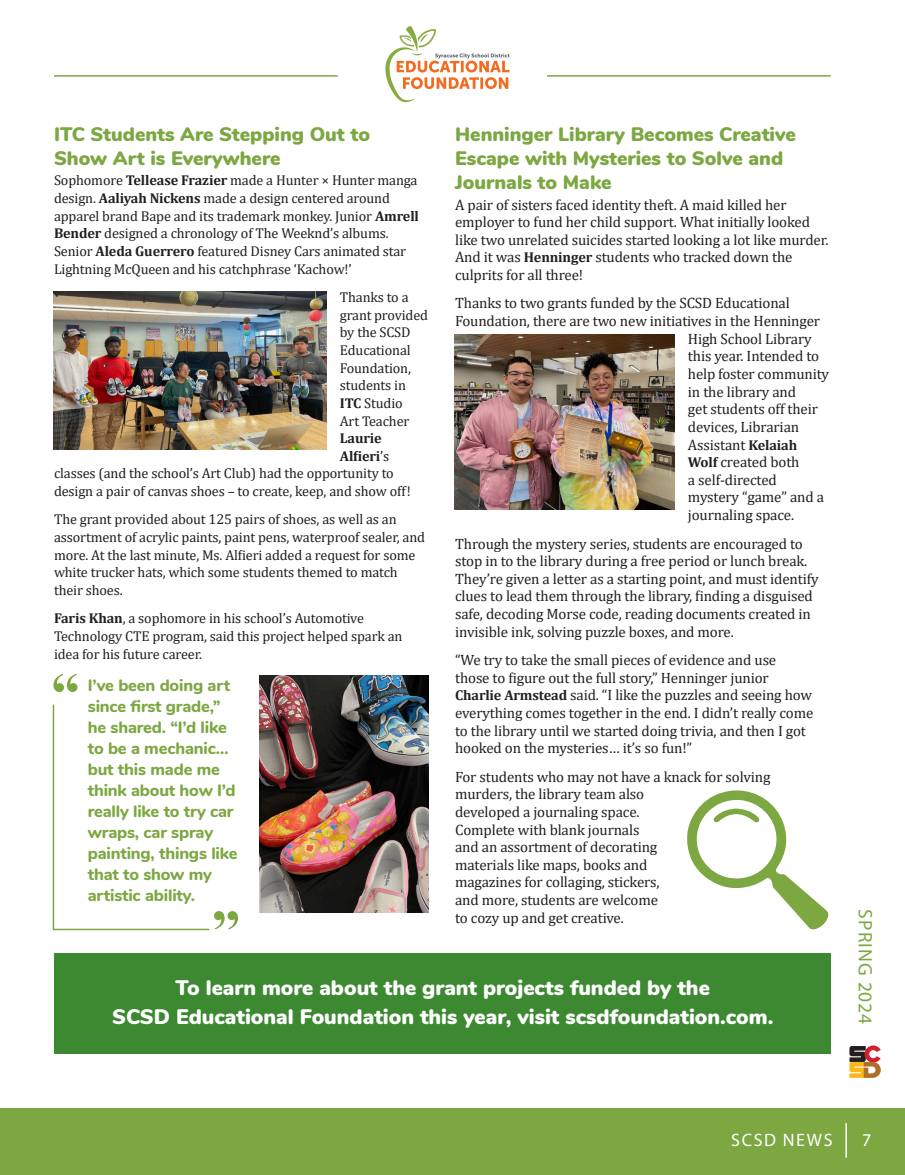
<style>
.page{position:relative;width:905px;height:1175px;background:#fff}
.page>*{position:absolute;margin:0;border:0;box-sizing:border-box;transform-origin:0 0}
.t1{font:900 21px/28.5px "Nunito";color:#fff;text-align:center}
.t2{font:900 19.5px/24px "Nunito";color:#7ca741}
.t3{font:19.5px "Myriad Pro";letter-spacing:.06em;color:#7ca741}
.t4{font:18px "Myriad Pro";letter-spacing:.09em;color:#fff}
.t5{font:800 16.5px/21px "Nunito";letter-spacing:-.01em;color:#7ca741}
.t6{font:15px/17.7px "Cambria";letter-spacing:-.01em;color:#231f20}
.t7{font:14.25px/17.7px "Cambria";letter-spacing:-.01em;color:#231f20}
.t8{font:700 14.25px "Cambria";letter-spacing:-.01em;color:#231f20}
.s1{font-weight:700}
.s2{font-weight:400}
.s3{font-weight:700;font-size:14.25px}
</style>
<div class="page">
<div style="left:0;top:1108px;width:904px;height:66px;background:#7ca741"></div>
<hr style="left:845px;top:1123px;width:1px;height:34px;background:#fff">
<svg style="left:849px;top:1045px;width:31px;height:32px"></svg>
<svg style="left:385px;top:26px;width:124px;height:76px"></svg>
<img style="left:454px;top:334px;width:220px;height:176px">
<img style="left:259px;top:675px;width:169px;height:237px">
<img style="left:53px;top:291px;width:273px;height:159px">
<div style="left:54px;top:953px;width:776px;height:100px;background:#3c8931"></div>
<hr style="left:54px;top:75px;width:284px;height:2px;background:#7ca741">
<hr style="left:547px;top:75px;width:283px;height:2px;background:#7ca741">
<svg style="left:53px;top:673px;width:24px;height:19px"></svg>
<svg style="left:52px;top:704px;width:186px;height:227px"></svg>
<svg style="left:687px;top:790px;width:142px;height:139px"></svg>
<h2 class="t2" style="left:54px;top:121px;width:317px">ITC Students Are Stepping Out to<br>Show Art is Everywhere</h2>
<p class="t7" style="left:54px;top:172px;width:366px">Sophomore <span class="s1">Tellease Frazier</span> made a Hunter × Hunter manga design. <span class="s1">Aaliyah Nickens</span> made a design centered around apparel brand Bape and its trademark monkey. Junior <span class="s1">Amrell Bender</span> designed a chronology of The Weeknd’s albums.<br>Senior <span class="s1">Aleda Guerrero</span> featured Disney Cars animated star Lightning McQueen and his catchphrase ‘Kachow!’</p>
<p class="t7" style="left:340px;top:288px;width:90px">Thanks to a grant provided by the SCSD<br>Educational<br>Foundation, students in<br><span class="s1">ITC</span> Studio<br>Art Teacher</p>
<p class="t8" style="left:340px;top:428px;width:43px">Laurie</p>
<p class="t8" style="left:340px;top:446px;width:51px">Alfieri<span class="s2">’s</span></p>
<p class="t7" style="left:54px;top:464px;width:341px">classes (and the school’s Art Club) had the opportunity to</p>
<p class="t7" style="left:54px;top:482px;width:358px">design a pair of canvas shoes – to create, keep, and show off!</p>
<p class="t7" style="left:54px;top:511px;width:372px">The grant provided about 125 pairs of shoes, as well as an assortment of acrylic paints, paint pens, waterproof sealer, and more. At the last minute, Ms. Alfieri added a request for some white trucker hats, which some students themed to match their shoes.</p>
<p class="t7" style="left:54px;top:609px;width:350px"><span class="s1">Faris Khan</span>, a sophomore in his school’s Automotive<br>Technology CTE program, said this project helped spark an idea for his future career.</p>
<p class="t5" style="left:88px;top:673px;width:151px">I’ve been doing art since first grade,” he shared. “I’d like to be a mechanic… but this made me think about how I’d really like to try car wraps, car spray painting, things like that to show my artistic ability.</p>
<h2 class="t2" style="left:455px;top:121px;width:342px">Henninger Library Becomes Creative<br>Escape with Mysteries to Solve and<br>Journals to Make</h2>
<p class="t6" style="left:455px;top:195px;width:375px">A pair of sisters faced identity theft. A maid killed her employer to fund her child support. What initially looked like two unrelated suicides started looking a lot like murder.<br>And it was <span class="s3">Henninger</span> students who tracked down the culprits for all three!</p>
<p class="t6" style="left:455px;top:294px;width:336px">Thanks to two grants funded by the SCSD Educational</p>
<p class="t6" style="left:455px;top:312px;width:366px">Foundation, there are two new initiatives in the Henninger</p>
<p class="t6" style="left:688px;top:330px;width:125px">High School Library</p>
<p class="t6" style="left:688px;top:347px;width:133px">this year. Intended to</p>
<p class="t6" style="left:688px;top:365px;width:143px">help foster community</p>
<p class="t6" style="left:688px;top:382px;width:110px">in the library and</p>
<p class="t6" style="left:688px;top:400px;width:131px">get students off their</p>
<p class="t6" style="left:688px;top:418px;width:113px">devices, Librarian</p>
<p class="t6" style="left:688px;top:435px;width:111px">Assistant <span class="s3">Kelaiah</span></p>
<p class="t6" style="left:688px;top:453px;width:113px"><span class="s3">Wolf</span> created both</p>
<p class="t6" style="left:688px;top:471px;width:90px">a self-directed</p>
<p class="t6" style="left:688px;top:488px;width:138px">mystery “game” and a</p>
<p class="t6" style="left:688px;top:506px;width:108px">journaling space.</p>
<p class="t6" style="left:455px;top:534px;width:365px">Through the mystery series, students are encouraged to stop in to the library during a free period or lunch break.<br>They’re given a letter as a starting point, and must identify clues to lead them through the library, finding a disguised safe, decoding Morse code, reading documents created in invisible ink, solving puzzle boxes, and more.</p>
<p class="t6" style="left:455px;top:651px;width:360px">“We try to take the small pieces of evidence and use those to figure out the full story,” Henninger junior <span class="s3">Charlie Armstead</span> said. “I like the puzzles and seeing how everything comes together in the end. I didn’t really come to the library until we started doing trivia, and then I got hooked on the mysteries… it’s so fun!”</p>
<p class="t6" style="left:455px;top:767px;width:317px">For students who may not have a knack for solving murders, the library team also<br>developed a journaling space.<br>Complete with blank journals<br>and an assortment of decorating<br>materials like maps, books and<br>magazines for collaging, stickers,<br>and more, students are welcome<br>to cozy up and get creative.</p>
<h1 class="t1" style="left:112px;top:972px;width:663px">To learn more about the grant projects funded by the<br>SCSD Educational Foundation this year, visit scsdfoundation.com.</h1>
<h2 class="t3" style="left:877px;top:909px;width:116px;rotate:90deg">SPRING 2024</h2>
<p class="t4" style="left:731px;top:1129px;width:103px">SCSD NEWS</p>
<p class="t4" style="left:862px;top:1128px;width:11px">7</p>
</div>
